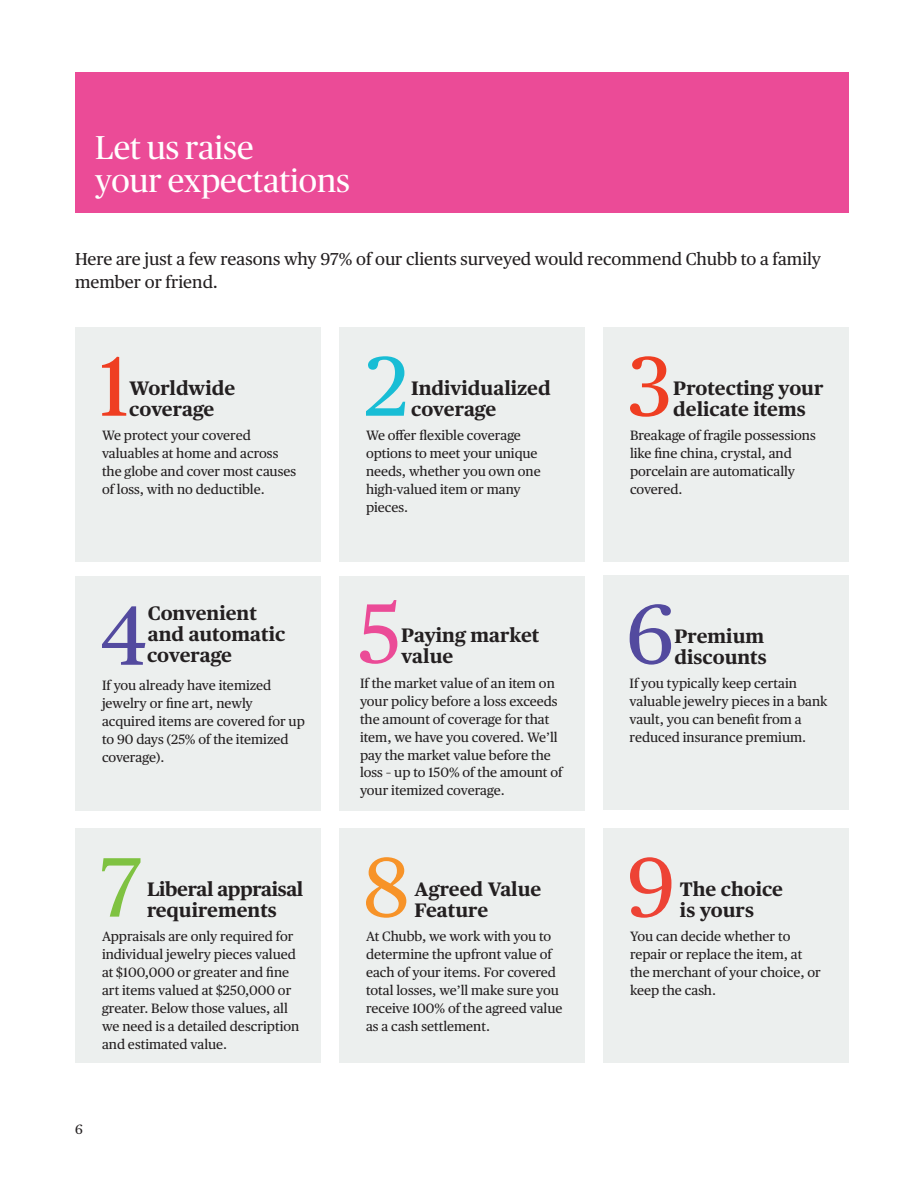
<style>
.page{position:relative;width:918px;height:1188px;background:#fff}
.page>*{position:absolute;margin:0;border:0;box-sizing:border-box;transform-origin:0 0}
.t1{font:84.3px "Chubb Publico Text";color:#ef3e22}
.t2{font:84.3px "Chubb Publico Text";color:#534a9f}
.t3{font:84.3px "Chubb Publico Text";color:#f79328}
.t4{font:84.3px "Chubb Publico Text";color:#ed4335}
.t5{font:84.3px "Chubb Publico Text";color:#18bdd5}
.t6{font:84.3px "Chubb Publico Text";color:#7fc241}
.t7{font:84.3px "Chubb Publico Text";color:#eb4b97}
.t8{font:33px/33px "Publico";color:#fff}
.t9{font:700 19.5px/21px "Chubb Publico Text";color:#231f20}
.t10{font:700 19.5px/21px "Chubb Publico Text";letter-spacing:-.02em;color:#231f20}
.t11{font:17.25px/22.5px "Chubb Publico Text";color:#231f20}
.t12{font:13.5px/18px "Chubb Publico Text";color:#231f20}
</style>
<div class="page">
<div style="left:75px;top:72px;width:774px;height:140px;background:#eb4b97"></div>
<div style="left:75px;top:327px;width:246px;height:235px;background:#ecefee"></div>
<div style="left:75px;top:576px;width:246px;height:235px;background:#ecefee"></div>
<div style="left:603px;top:575px;width:246px;height:235px;background:#ecefee"></div>
<div style="left:339px;top:828px;width:246px;height:235px;background:#ecefee"></div>
<div style="left:603px;top:828px;width:246px;height:235px;background:#ecefee"></div>
<div style="left:339px;top:327px;width:246px;height:235px;background:#ecefee"></div>
<div style="left:339px;top:576px;width:246px;height:235px;background:#ecefee"></div>
<div style="left:603px;top:327px;width:246px;height:235px;background:#ecefee"></div>
<div style="left:75px;top:828px;width:246px;height:235px;background:#ecefee"></div>
<h2 class="t8" style="left:95px;top:131px;width:256px">Let us raise<br>your expectations</h2>
<p class="t11" style="left:75px;top:247px;width:748px">Here are just a few reasons why 97% of our clients surveyed would recommend Chubb to a family member or friend.</p>
<h1 class="t1" style="left:99px;top:323px;width:32px">1</h1>
<h3 class="t9" style="left:129px;top:376px;width:107px">Worldwide coverage</h3>
<p class="t12" style="left:102px;top:426px;width:196px">We protect your covered valuables at home and across the globe and cover most causes of loss, with no deductible.</p>
<h1 class="t2" style="left:100px;top:572px;width:49px">4</h1>
<h3 class="t9" style="left:147px;top:601px;width:140px">Convenient and automatic coverage</h3>
<p class="t12" style="left:102px;top:675px;width:204px">If you already have itemized jewelry or fine art, newly acquired items are covered for up to 90 days (25% of the itemized coverage).</p>
<h1 class="t6" style="left:100px;top:824px;width:44px">7</h1>
<h3 class="t10" style="left:147px;top:877px;width:158px">Liberal appraisal requirements</h3>
<p class="t12" style="left:102px;top:927px;width:199px">Appraisals are only required for individual jewelry pieces valued at $100,000 or greater and fine art items valued at $250,000 or greater. Below those values, all we need is a detailed description and estimated value.</p>
<p class="t12" style="left:75px;top:1119px;width:9px">6</p>
<h1 class="t5" style="left:364px;top:323px;width:45px">2</h1>
<h3 class="t9" style="left:411px;top:376px;width:141px">Individualized coverage</h3>
<p class="t12" style="left:366px;top:426px;width:176px">We offer flexible coverage options to meet your unique needs, whether you own one high-valued item or many pieces.</p>
<h1 class="t7" style="left:357px;top:570px;width:46px">5</h1>
<h3 class="t9" style="left:401px;top:623px;width:140px">Paying market value</h3>
<p class="t12" style="left:360px;top:673px;width:204px">If the market value of an item on your policy before a loss exceeds the amount of coverage for that item, we have you covered. We’ll pay the market value before the loss – up to 150% of the amount of your itemized coverage.</p>
<h1 class="t3" style="left:363px;top:824px;width:48px">8</h1>
<h3 class="t9" style="left:415px;top:877px;width:128px">Agreed Value<br>Feature</h3>
<p class="t12" style="left:366px;top:927px;width:198px">At Chubb, we work with you to determine the upfront value of each of your items. For covered total losses, we’ll make sure you receive 100% of the agreed value as a cash settlement.</p>
<h1 class="t1" style="left:629px;top:323px;width:46px">3</h1>
<h3 class="t9" style="left:673px;top:376px;width:152px">Protecting your delicate items</h3>
<p class="t12" style="left:630px;top:426px;width:187px">Breakage of fragile possessions like fine china, crystal, and porcelain are automatically covered.</p>
<h1 class="t2" style="left:626px;top:571px;width:50px">6</h1>
<h3 class="t9" style="left:674px;top:624px;width:94px">Premium discounts</h3>
<p class="t12" style="left:630px;top:674px;width:199px">If you typically keep certain valuable jewelry pieces in a bank vault, you can benefit from a reduced insurance premium.</p>
<h1 class="t4" style="left:627px;top:824px;width:50px">9</h1>
<h3 class="t9" style="left:680px;top:877px;width:105px">The choice is yours</h3>
<p class="t12" style="left:630px;top:927px;width:192px">You can decide whether to repair or replace the item, at the merchant of your choice, or keep the cash.</p>
</div>
